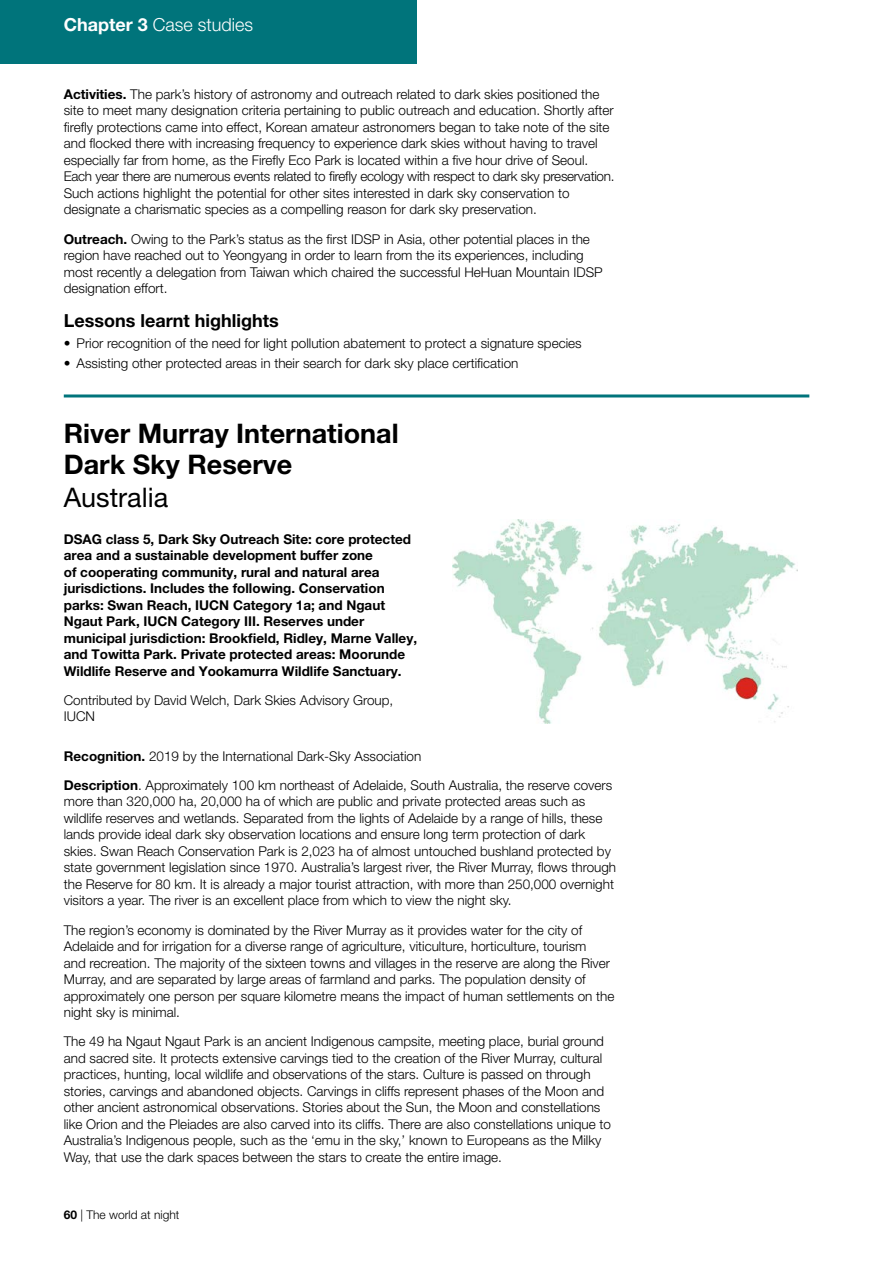
<style>
.page{position:relative;width:893px;height:1263px;background:#fff}
.page>*{position:absolute;margin:0;border:0;box-sizing:border-box;transform-origin:0 0}
.t1{font:700 27px/31.5px "Helvetica Neue LT Pro";color:#000}
.t2{font:27px "Helvetica Neue LT Pro";color:#000}
.t3{font:700 18px "Helvetica Neue LT Pro";color:#000}
.t4{font:300 18px "Helvetica Neue LT Pro";color:#fff}
.t5{font:300 13.5px/16.5px "Helvetica Neue LT Pro";color:#000}
.t6{font:700 13.5px/16.5px "Helvetica Neue LT Pro";color:#000}
.t7{font:300 12px "Helvetica Neue LT Pro";color:#000}
.s1{font-weight:700}
</style>
<div class="page">
<div style="left:0;top:0;width:417px;height:64px;background:#00747b"></div>
<img style="left:452px;top:519px;width:346px;height:204px">
<hr style="left:64px;top:394px;width:745px;height:3px;background:#00747b">
<h2 class="t4" style="left:64px;top:13px;width:191px"><span class="s1">Chapter 3</span> Case studies</h2>
<p class="t5" style="left:64px;top:86px;width:552px"><span class="s1">Activities.</span> The park’s history of astronomy and outreach related to dark skies positioned the site to meet many designation criteria pertaining to public outreach and education. Shortly after firefly protections came into effect, Korean amateur astronomers began to take note of the site and flocked there with increasing frequency to experience dark skies without having to travel especially far from home, as the Firefly Eco Park is located within a five hour drive of Seoul.<br>Each year there are numerous events related to firefly ecology with respect to dark sky preservation.<br>Such actions highlight the potential for other sites interested in dark sky conservation to designate a charismatic species as a compelling reason for dark sky preservation.</p>
<p class="t5" style="left:64px;top:230px;width:540px"><span class="s1">Outreach.</span> Owing to the Park’s status as the first IDSP in Asia, other potential places in the region have reached out to Yeongyang in order to learn from the its experiences, including most recently a delegation from Taiwan which chaired the successful HeHuan Mountain IDSP designation effort.</p>
<h2 class="t3" style="left:64px;top:309px;width:216px">Lessons learnt highlights</h2>
<p class="t5" style="left:64px;top:334px;width:519px">• Prior recognition of the need for light pollution abatement to protect a signature species</p>
<p class="t5" style="left:64px;top:355px;width:456px">• Assisting other protected areas in their search for dark sky place certification</p>
<h1 class="t1" style="left:64px;top:417px;width:336px">River Murray International<br>Dark Sky Reserve</h1>
<h1 class="t2" style="left:64px;top:482px;width:106px">Australia</h1>
<p class="t6" style="left:64px;top:530px;width:355px">DSAG class 5, Dark Sky Outreach Site: core protected area and a sustainable development buffer zone<br>of cooperating community, rural and natural area jurisdictions. Includes the following. Conservation parks: Swan Reach, IUCN Category 1a; and Ngaut Ngaut Park, IUCN Category III. Reserves under municipal jurisdiction: Brookfield, Ridley, Marne Valley, and Towitta Park. Private protected areas: Moorunde Wildlife Reserve and Yookamurra Wildlife Sanctuary.</p>
<p class="t5" style="left:64px;top:692px;width:331px">Contributed by David Welch, Dark Skies Advisory Group,<br>IUCN</p>
<p class="t5" style="left:64px;top:741px;width:550px;line-height:29.2px"><span class="s1">Recognition.</span> 2019 by the International Dark-Sky Association<br><span class="s1">Description</span>. Approximately 100 km northeast of Adelaide, South Australia, the reserve covers</p>
<p class="t5" style="left:64px;top:793px;width:554px">more than 320,000 ha, 20,000 ha of which are public and private protected areas such as wildlife reserves and wetlands. Separated from the lights of Adelaide by a range of hills, these lands provide ideal dark sky observation locations and ensure long term protection of dark skies. Swan Reach Conservation Park is 2,023 ha of almost untouched bushland protected by state government legislation since 1970. Australia’s largest river, the River Murray, flows through the Reserve for 80 km. It is already a major tourist attraction, with more than 250,000 overnight visitors a year. The river is an excellent place from which to view the night sky.</p>
<p class="t5" style="left:64px;top:921px;width:552px">The region’s economy is dominated by the River Murray as it provides water for the city of Adelaide and for irrigation for a diverse range of agriculture, viticulture, horticulture, tourism<br>and recreation. The majority of the sixteen towns and villages in the reserve are along the River Murray, and are separated by large areas of farmland and parks. The population density of approximately one person per square kilometre means the impact of human settlements on the night sky is minimal.</p>
<p class="t5" style="left:64px;top:1033px;width:549px">The 49 ha Ngaut Ngaut Park is an ancient Indigenous campsite, meeting place, burial ground and sacred site. It protects extensive carvings tied to the creation of the River Murray, cultural practices, hunting, local wildlife and observations of the stars. Culture is passed on through stories, carvings and abandoned objects. Carvings in cliffs represent phases of the Moon and other ancient astronomical observations. Stories about the Sun, the Moon and constellations like Orion and the Pleiades are also carved into its cliffs. There are also constellations unique to Australia’s Indigenous people, such as the ‘emu in the sky,’ known to Europeans as the Milky Way, that use the dark spaces between the stars to create the entire image.</p>
<p class="t7" style="left:64px;top:1207px;width:117px"><span class="s1">60</span> | The world at night</p>
</div>
